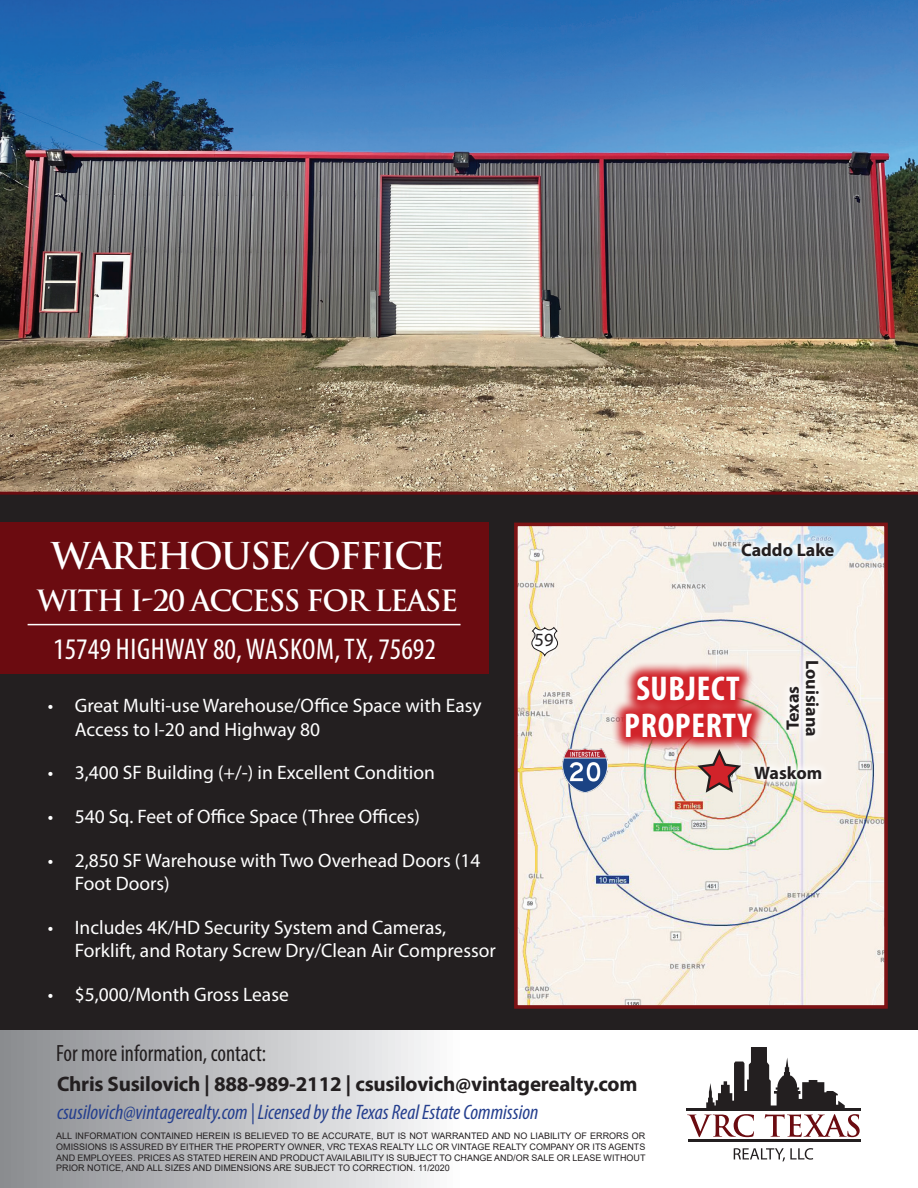
<style>
.page{position:relative;width:918px;height:1188px;background:#fff}
.page>*{position:absolute;margin:0;border:0;box-sizing:border-box;transform-origin:0 0}
.t1{font:700 36px "Trajan Pro";letter-spacing:-.05em;color:#fff}
.t2{font:700 condensed 34.5px/37.5px "Myriad Pro";letter-spacing:.02em;color:#fff;text-align:center}
.t3{font:condensed 30px "Myriad Pro";color:#fff}
.t4{font:700 28.5px "Trajan Pro";letter-spacing:-.05em;color:#fff}
.t5{font:condensed 23.7px "Myriad Pro";color:#231f20;scale:.95 1}
.t6{font:italic condensed 21px "Myriad Pro";color:#253f8e}
.t7{font:700 21px "Myriad Pro";letter-spacing:-.01em;color:#231f20}
.t8{font:19.5px/23.4px "Myriad Pro";color:#fff}
.t9{font:18.6px "Myriad Pro";color:#231f20}
.t10{font:700 18px "Myriad Pro";color:#231f20}
.t11{font:9px/10.8px "Arial";color:#231f20;text-align:justify}
</style>
<div class="page">
<div style="left:0;top:495px;width:918px;height:693px;background:#231f20"></div>
<svg style="left:0;top:1030px;width:918px;height:158px;background:#dbdcdd"></svg>
<div style="left:0;top:523px;width:488px;height:151px;background:#6b0b10"></div>
<hr style="left:28px;top:624px;width:433px;height:1px;background:#fff">
<img style="left:0;top:0;width:918px;height:495px">
<img style="left:519px;top:528px;width:364px;height:476px">
<div style="left:514px;top:523px;width:374px;height:486px;border:4px solid #7e1315"></div>
<svg style="left:695px;top:752px;width:49px;height:43px;background:#ca9f99"></svg>
<svg style="left:611px;top:662px;width:156px;height:90px;background:#dc6a6b"></svg>
<img style="left:563px;top:748px;width:44px;height:45px">
<hr style="left:689px;top:1140px;width:172px;height:2px;background:#231f20">
<svg style="left:687px;top:1047px;width:173px;height:90px"></svg>
<hr style="left:686px;top:1109px;width:175px;height:2px;background:#231f20">
<svg style="left:734px;top:1148px;width:79px;height:14px"></svg>
<svg style="left:733px;top:533px;width:110px;height:32px;background:#d8e8f1"></svg>
<svg style="left:531px;top:627px;width:28px;height:29px"></svg>
<svg style="left:745px;top:757px;width:86px;height:32px;background:#f1eee5"></svg>
<svg style="left:777px;top:678px;width:20px;height:61px"></svg>
<svg style="left:797px;top:651px;width:31px;height:95px;background:#f5f2ef"></svg>
<h1 class="t1" style="left:51px;top:534px;width:395px">WAREHOUSE/OFFICE</h1>
<h3 class="t4" style="left:37px;top:583px;width:423px">WITH I-20 ACCESS FOR LEASE</h3>
<h3 class="t3" style="left:53px;top:630px;width:384px">15749 HIGHWAY 80, WASKOM, TX, 75692</h3>
<h3 class="t8" style="left:75px;top:694px;width:408px;text-indent:-27px">• Great Multi-use Warehouse/Office Space with Easy<br>Access to I-20 and Highway 80</h3>
<h3 class="t8" style="left:48px;top:761px;width:389px">• 3,400 SF Building (+/-) in Excellent Condition</h3>
<h3 class="t8" style="left:48px;top:804px;width:374px">• 540 Sq. Feet of Office Space (Three Offices)</h3>
<h3 class="t8" style="left:75px;top:848px;width:407px;text-indent:-27px">• 2,850 SF Warehouse with Two Overhead Doors (14<br>Foot Doors)</h3>
<h3 class="t8" style="left:75px;top:915px;width:423px;text-indent:-27px">• Includes 4K/HD Security System and Cameras,<br>Forklift, and Rotary Screw Dry/Clean Air Compressor</h3>
<h3 class="t8" style="left:48px;top:982px;width:243px">• $5,000/Month Gross Lease</h3>
<h3 class="t5" style="left:56px;top:1039px;width:222px">For more information, contact:</h3>
<h3 class="t9" style="left:535px;top:629px;width:21px">59</h3>
<h3 class="t10" style="left:741px;top:538px;width:95px">Caddo Lake</h3>
<h2 class="t2" style="left:624px;top:669px;width:129px">SUBJECT<br>PROPERTY</h2>
<h3 class="t10" style="left:824px;top:660px;width:79px;rotate:90deg">Louisiana</h3>
<h3 class="t10" style="left:781px;top:730px;width:46px;rotate:-90deg">Texas</h3>
<h3 class="t10" style="left:754px;top:761px;width:69px">Waskom</h3>
<h3 class="t7" style="left:57px;top:1070px;width:582px">Chris Susilovich | 888-989-2112 | csusilovich@vintagerealty.com</h3>
<h3 class="t6" style="left:57px;top:1100px;width:483px">csusilovich@vintagerealty.com | Licensed by the Texas Real Estate Commission</h3>
<p class="t11" style="left:56px;top:1130px;width:591px">ALL INFORMATION CONTAINED HEREIN IS BELIEVED TO BE ACCURATE, BUT IS NOT WARRANTED AND NO LIABILITY OF ERRORS OR OMISSIONS IS ASSURED BY EITHER THE PROPERTY OWNER, VRC TEXAS REALTY LLC OR VINTAGE REALTY COMPANY OR ITS AGENTS AND EMPLOYEES. PRICES AS STATED HEREIN AND PRODUCT AVAILABILITY IS SUBJECT TO CHANGE AND/OR SALE OR LEASE WITHOUT PRIOR NOTICE, AND ALL SIZES AND DIMENSIONS ARE SUBJECT TO CORRECTION. 11/2020</p>
</div>
